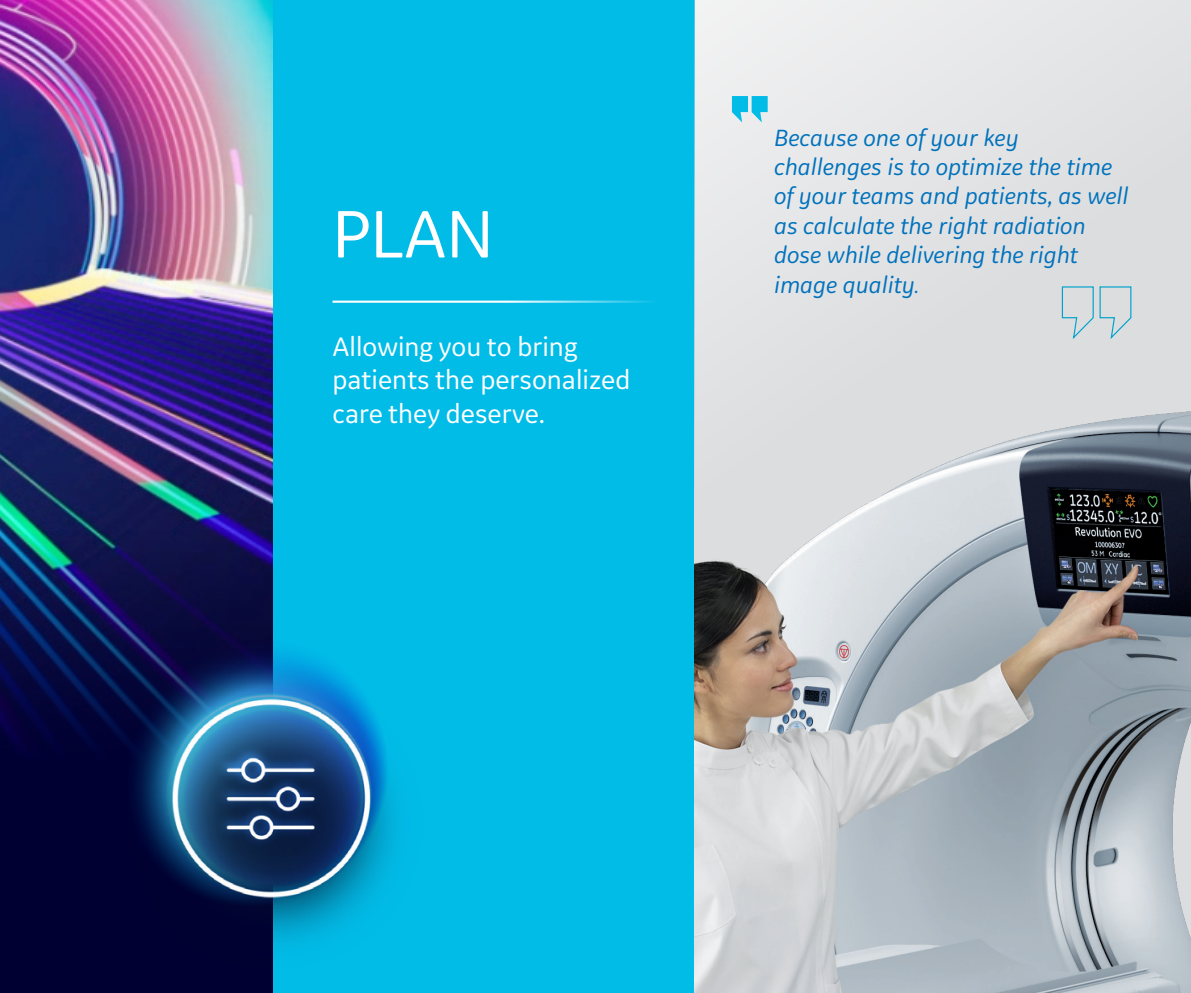
<style>
.page{position:relative;width:1191px;height:993px;background:#fff}
.page>*{position:absolute;margin:0;border:0;box-sizing:border-box;transform-origin:0 0}
.t1{font:70px "GE Inspira Sans";color:#fff}
.t2{font:28px/33.6px "GE Inspira Sans";color:#fff}
.t3{font:italic 24.5px/29.4px "GE Inspira Sans";color:#0072bc}
.s1{font-size:21px}
</style>
<div class="page">
<div style="left:273px;top:0;width:421px;height:992px;background:#02bce8"></div>
<div style="left:0;top:0;width:273px;height:992px;background:#000032"></div>
<img style="left:0;top:0;width:273px;height:749px">
<img style="left:694px;top:0;width:497px;height:992px">
<img style="left:124px;top:637px;width:271px;height:304px">
<svg style="left:1061px;top:286px;width:71px;height:55px;background:#c7d7dc"></svg>
<svg style="left:732px;top:96px;width:35px;height:26px"></svg>
<hr style="left:332px;top:300px;width:355px;height:2px;background:#fff">
<p class="t1" style="left:332px;top:191px;width:162px">PLAN</p>
<p class="t2" style="left:332px;top:329px;width:299px">Allowing you to bring patients the personalized care they deserve.</p>
<p class="t3" style="left:774px;top:122px;width:356px">Because one of your key challenges is to optimize the time of your teams and patients, as well as calculate the right radiation dose while delivering the right image quality<span class="s1">.</span></p>
</div>
